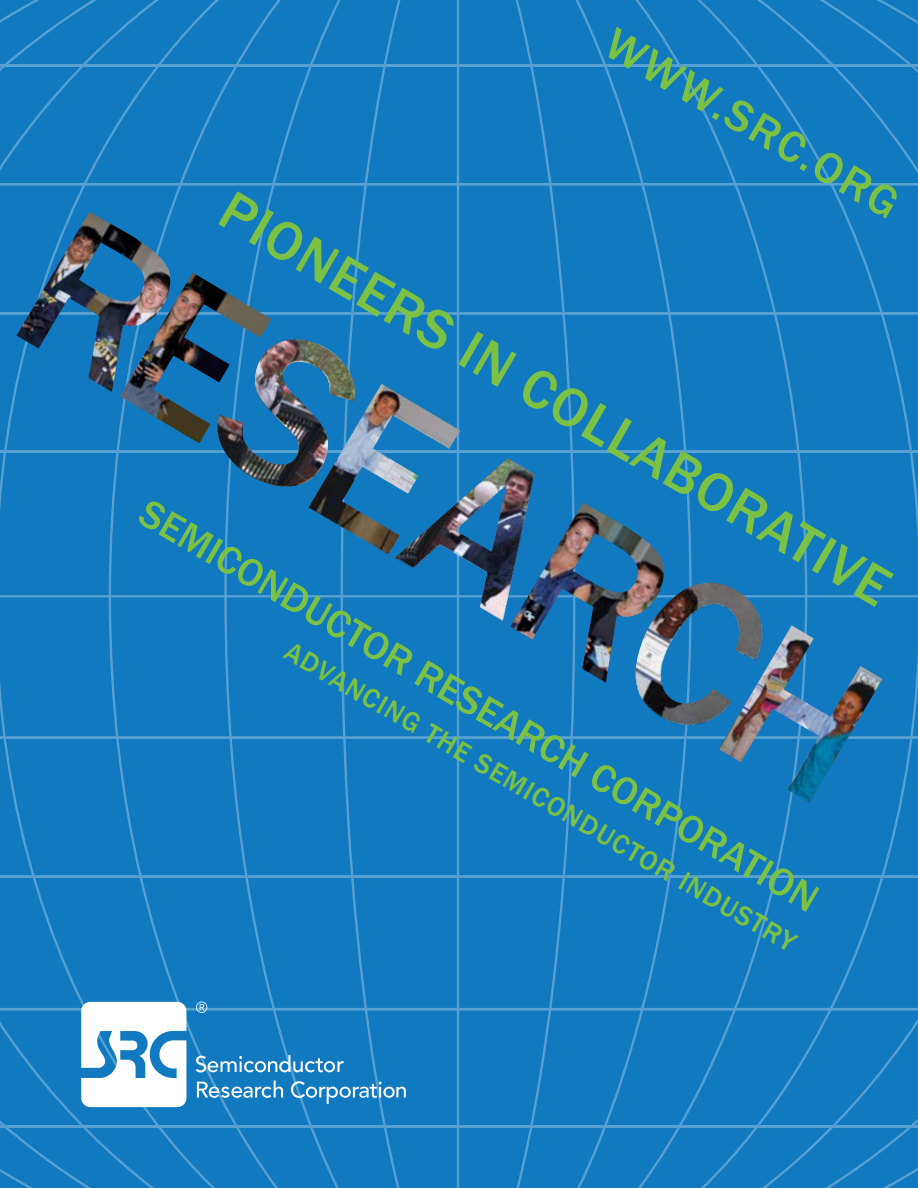
<style>
.page{position:relative;width:918px;height:1188px;background:#1079bf}
.page>*{position:absolute;margin:0;border:0;box-sizing:border-box;transform-origin:0 0}
.t1{font:500 57px "Franklin Gothic";color:#7ac144}
.t2{font:500 45.45px "Franklin Gothic";color:#7ac144}
.t3{font:500 40.5px "Franklin Gothic";color:#7ac144}
.t4{font:500 28.05px "Franklin Gothic";color:#7ac144}
</style>
<div class="page">
<img style="left:16px;top:212px;width:867px;height:591px">
<svg style="left:196px;top:1055px;width:148px;height:17px"></svg>
<svg style="left:197px;top:1081px;width:86px;height:17px"></svg>
<svg style="left:291px;top:1081px;width:115px;height:23px"></svg>
<svg style="left:81px;top:1002px;width:105px;height:105px"></svg>
<svg style="left:196px;top:1002px;width:11px;height:11px"></svg>
<h2 class="t2" style="left:622px;top:16px;width:334px;rotate:30deg">www.src.org</h2>
<h1 class="t1" style="left:241px;top:176px;width:767px;rotate:30deg">Pioneers in collaborative</h1>
<p class="t4" style="left:295px;top:635px;width:588px;rotate:30deg">Advancing the semiconductor industry</p>
<h3 class="t3" style="left:154px;top:489px;width:780px;rotate:30deg">Semiconductor research corporation</h3>
</div>
